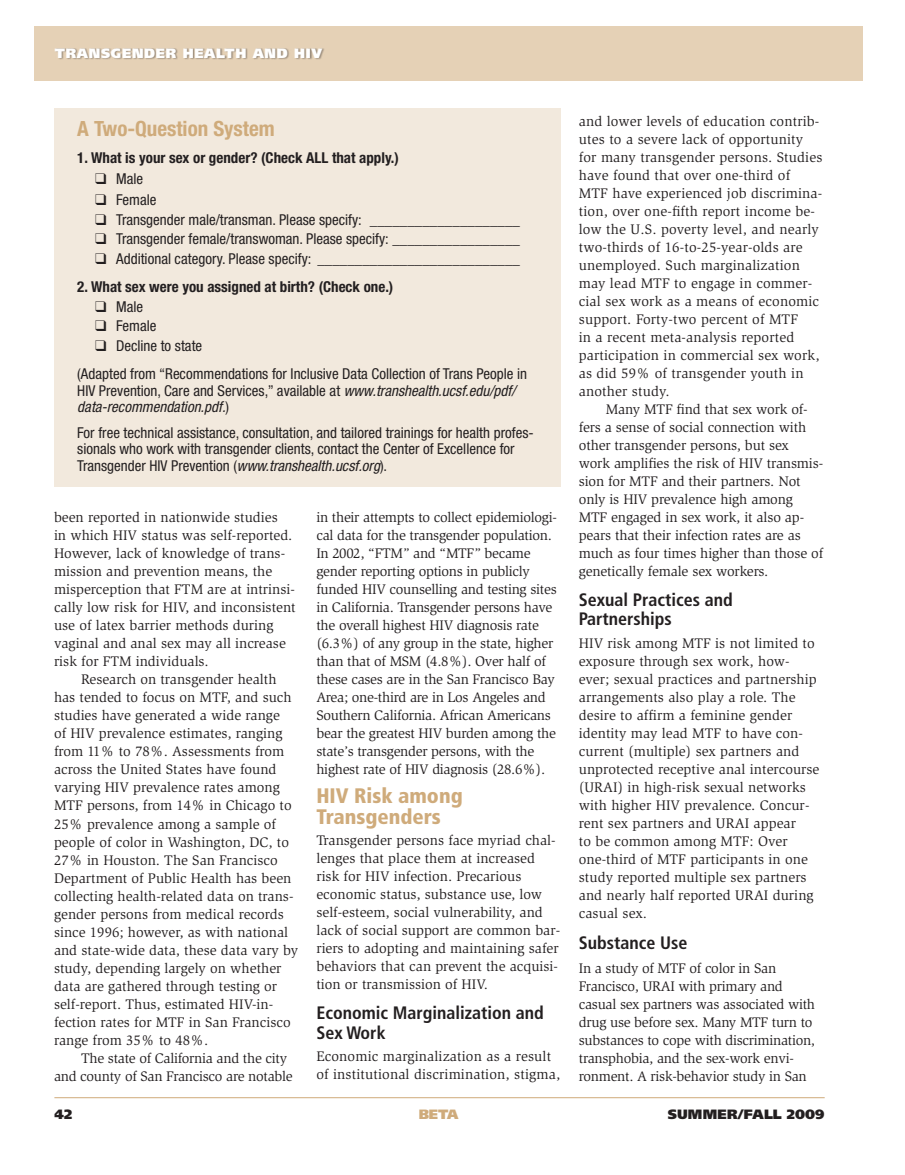
<style>
.page{position:relative;width:905px;height:1175px;background:#fff}
.page>*{position:absolute;margin:0;border:0;box-sizing:border-box;transform-origin:0 0}
.t1{font:900 condensed 21px/21px "Frutiger";color:#cfab7b}
.t2{font:700 condensed 21px "Helvetica Neue";color:#cfab7b}
.t3{font:700 condensed 18px/19.5px "Frutiger";color:#231f20}
.t4{font:condensed 15px/16.5px "Helvetica Neue";color:#231f20}
.t5{font:italic condensed 15px/16.5px "Helvetica Neue";color:#231f20}
.t6{font:700 condensed 15px "Helvetica Neue";color:#231f20}
.t7{font:14.25px/18px "Slimbach";color:#231f20}
.t8{font:14.25px/18px "Slimbach";letter-spacing:-.02em;color:#231f20}
.t9{font:900 13.5px "Frutiger";letter-spacing:.05em;color:#fff}
.t10{font:900 13.5px "Frutiger";letter-spacing:.01em;color:#231f20}
.t11{font:900 13.5px "Frutiger";color:#cfab7b}
.s1{font-style:normal}
.s2{font-style:italic}
</style>
<div class="page">
<div style="left:34px;top:27px;width:828px;height:54px;background:#e5d1b6"></div>
<div style="left:55px;top:48px;width:270px;height:13px;background:#231f20;opacity:.4"></div>
<hr style="left:54px;top:1097px;width:770px;height:1px;background:#cfab7b">
<div style="left:54px;top:108px;width:507px;height:378px;background:#f2e9dd"></div>
<p class="t9" style="left:55px;top:45px;width:13px">TRA</p>
<p class="t9" style="left:89px;top:45px;width:75px">NSGENDER</p>
<p class="t9" style="left:183px;top:45px;width:23px">HEALT</p>
<p class="t9" style="left:235px;top:45px;width:88px">H AND HIV</p>
<h1 class="t2" style="left:77px;top:116px;width:199px">A Two-Question System</h1>
<p class="t6" style="left:77px;top:149px;width:323px">1. What is your sex or gender? (Check ALL that apply.)</p>
<p class="t4" style="left:95px;top:171px;width:49px">❑ Male</p>
<p class="t4" style="left:95px;top:192px;width:63px">❑ Female</p>
<p class="t4" style="left:95px;top:211px;width:426px">❑ Transgender male/transman. Please specify: ____________________</p>
<p class="t4" style="left:95px;top:231px;width:426px">❑ Transgender female/transwoman. Please specify: _________________</p>
<p class="t4" style="left:95px;top:250px;width:426px">❑ Additional category. Please specify: ___________________________</p>
<p class="t6" style="left:77px;top:278px;width:317px">2. What sex were you assigned at birth? (Check one.)</p>
<p class="t4" style="left:95px;top:298px;width:49px">❑ Male</p>
<p class="t4" style="left:95px;top:318px;width:63px">❑ Female</p>
<p class="t4" style="left:77px;top:331px;width:451px;line-height:28.5px;text-indent:18px">❑ Decline to state<br>(Adapted from “Recommendations for Inclusive Data Collection of Trans People in</p>
<p class="t5" style="left:77px;top:382px;width:440px"><span class="s1">HIV Prevention, Care and Services,” available at</span> www.transhealth.ucsf.edu/pdf/ data-recommendation.pdf.<span class="s1">)</span></p>
<p class="t4" style="left:77px;top:424px;width:458px">For free technical assistance, consultation, and tailored trainings for health profes&shy;sionals who work with transgender clients, contact the Center of Excellence for<br>Transgender HIV Prevention (<span class="s2">www.transhealth.ucsf.org</span>).</p>
<p class="t7" style="left:54px;top:509px;width:243px">been reported in nationwide studies<br>in which HIV status was self-reported.<br>However, lack of knowledge of trans&shy;mission and prevention means, the misperception that FTM are at intrinsi&shy;cally low risk for HIV, and inconsistent use of latex barrier methods during vaginal and anal sex may all increase risk for FTM individuals.</p>
<p class="t7" style="left:54px;top:670px;width:246px;text-indent:27px">Research on transgender health has tended to focus on MTF, and such studies have generated a wide range<br>of HIV prevalence estimates, ranging from 11% to 78%. Assessments from across the United States have found varying HIV prevalence rates among MTF persons, from 14% in Chicago to 25% prevalence among a sample of people of color in Washington, DC, to 27% in Houston. The San Francisco Department of Public Health has been collecting health-related data on trans&shy;gender persons from medical records since 1996; however, as with national and state-wide data, these data vary by study, depending largely on whether data are gathered through testing or self-report. Thus, estimated HIV-in&shy;fection rates for MTF in San Francisco range from 35% to 48%.</p>
<p class="t8" style="left:54px;top:1048px;width:240px;text-indent:27px">The state of California and the city and county of San Francisco are notable</p>
<p class="t8" style="left:316px;top:508px;width:242px">in their attempts to collect epidemiologi&shy;cal data for the transgender population.<br>In 2002, “FTM” and “MTF” became gender reporting options in publicly funded HIV counselling and testing sites in California. Transgender persons have the overall highest HIV diagnosis rate (6.3%) of any group in the state, higher than that of MSM (4.8%). Over half of these cases are in the San Francisco Bay Area; one-third are in Los Angeles and Southern California. African Americans bear the greatest HIV burden among the state’s transgender persons, with the highest rate of HIV diagnosis (28.6%).</p>
<h1 class="t1" style="left:316px;top:785px;width:148px">HIV Risk among<br>Transgenders</h1>
<p class="t7" style="left:316px;top:831px;width:245px">Transgender persons face myriad chal&shy;lenges that place them at increased risk for HIV infection. Precarious economic status, substance use, low self-esteem, social vulnerability, and lack of social support are common bar&shy;riers to adopting and maintaining safer behaviors that can prevent the acquisi&shy;tion or transmission of HIV.</p>
<p class="t3" style="left:316px;top:1003px;width:229px">Economic Marginalization and<br>Sex Work</p>
<p class="t7" style="left:316px;top:1047px;width:245px">Economic marginalization as a result of institutional discrimination, stigma,</p>
<p class="t7" style="left:579px;top:112px;width:245px">and lower levels of education contrib&shy;utes to a severe lack of opportunity for many transgender persons. Studies have found that over one-third of MTF have experienced job discrimina&shy;tion, over one-fifth report income be&shy;low the U.S. poverty level, and nearly two-thirds of 16-to-25-year-olds are unemployed. Such marginalization may lead MTF to engage in commer&shy;cial sex work as a means of economic support. Forty-two percent of MTF<br>in a recent meta-analysis reported participation in commercial sex work, as did 59% of transgender youth in another study.</p>
<p class="t7" style="left:579px;top:400px;width:246px;text-indent:27px">Many MTF find that sex work of&shy;fers a sense of social connection with other transgender persons, but sex work amplifies the risk of HIV transmis&shy;sion for MTF and their partners. Not only is HIV prevalence high among MTF engaged in sex work, it also ap&shy;pears that their infection rates are as much as four times higher than those of genetically female sex workers.</p>
<p class="t3" style="left:578px;top:590px;width:155px">Sexual Practices and<br>Partnerships</p>
<p class="t7" style="left:578px;top:634px;width:242px">HIV risk among MTF is not limited to exposure through sex work, how&shy;ever; sexual practices and partnership arrangements also play a role. The desire to affirm a feminine gender identity may lead MTF to have con&shy;current (multiple) sex partners and unprotected receptive anal intercourse (URAI) in high-risk sexual networks with higher HIV prevalence. Concur&shy;rent sex partners and URAI appear<br>to be common among MTF: Over one-third of MTF participants in one study reported multiple sex partners and nearly half reported URAI during casual sex.</p>
<p class="t3" style="left:578px;top:932px;width:110px">Substance Use</p>
<p class="t8" style="left:578px;top:959px;width:238px">In a study of MTF of color in San Francisco, URAI with primary and casual sex partners was associated with drug use before sex. Many MTF turn to substances to cope with discrimination, transphobia, and the sex-work envi&shy;ronment. A risk-behavior study in San</p>
<p class="t10" style="left:54px;top:1106px;width:19px">42</p>
<p class="t11" style="left:419px;top:1106px;width:41px">BETA</p>
<p class="t10" style="left:667px;top:1106px;width:158px">SUMMER/FALL 2009</p>
</div>
